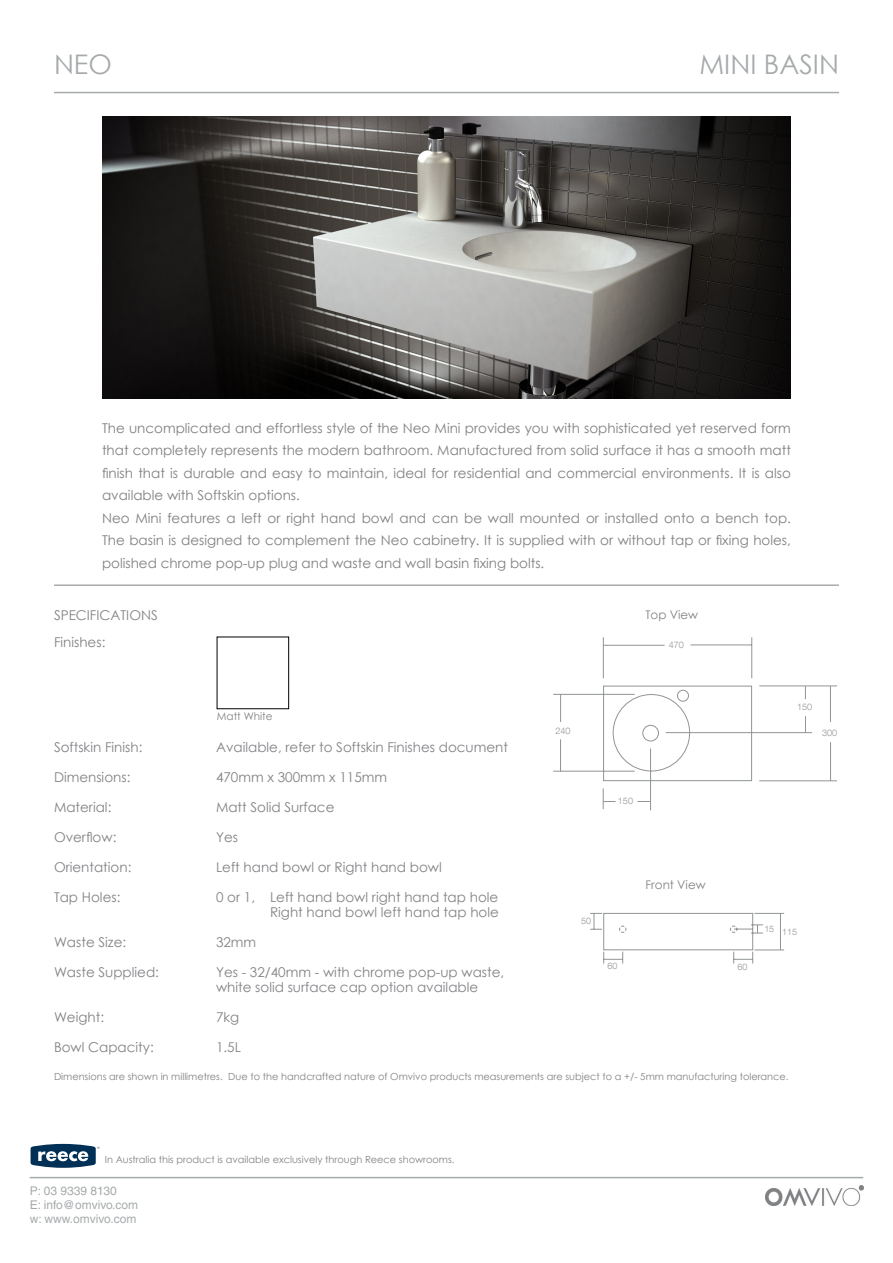
<style>
.page{position:relative;width:893px;height:1263px;background:#fff}
.page>*{position:absolute;margin:0;border:0;box-sizing:border-box;transform-origin:0 0}
.t1{font:27px "Century Gothic";color:#a7aaac}
.t2{font:13.5px/22.5px "Century Gothic";color:#807f82;text-align:justify}
.t3{font:13.5px "Century Gothic";color:#818285}
.t4{font:12px "Helvetica LT Std";color:#a7aaac}
.t5{font:11.85px "Century Gothic";color:#818285}
.t6{font:10.5px "Century Gothic";color:#818285}
.t7{font:9.75px "Century Gothic";color:#818285}
.t8{font:300 9.15px "Helvetica Neue LT Com";color:#919496}
.t9{font:300 9px "Helvetica Neue LT Com";color:#919496}
</style>
<div class="page">
<hr style="left:30px;top:1177px;width:833px;height:1px;background:#a7aaac">
<hr style="left:54px;top:92px;width:785px;height:1px;background:#a7aaac">
<img style="left:766px;top:1186px;width:97px;height:20px">
<img style="left:102px;top:117px;width:689px;height:282px">
<hr style="left:54px;top:584px;width:785px;height:2px;background:#a7aaac">
<svg style="left:31px;top:1144px;width:68px;height:24px"></svg>
<svg style="left:553px;top:637px;width:284px;height:174px"></svg>
<svg style="left:665px;top:686px;width:147px;height:47px"></svg>
<svg style="left:638px;top:801px;width:12px;height:1px"></svg>
<svg style="left:590px;top:913px;width:194px;height:51px"></svg>
<p class="t1" style="left:54px;top:46px;width:59px">NEO</p>
<p class="t1" style="left:699px;top:46px;width:141px">MINI BASIN</p>
<p class="t2" style="left:102px;top:416px;width:690px">The uncomplicated and effortless style of the Neo Mini provides you with sophisticated yet reserved form that completely represents the modern bathroom. Manufactured from solid surface it has a smooth matt finish that is durable and easy to maintain, ideal for residential and commercial environments. It is also available with Softskin options.</p>
<p class="t2" style="left:102px;top:506px;width:690px">Neo Mini features a left or right hand bowl and can be wall mounted or installed onto a bench top.<br>The basin is designed to complement the Neo cabinetry. It is supplied with or without tap or fixing holes, polished chrome pop-up plug and waste and wall basin fixing bolts.</p>
<p class="t3" style="left:54px;top:606px;width:105px">SPECIFICATIONS</p>
<p class="t5" style="left:645px;top:606px;width:54px">Top View</p>
<p class="t3" style="left:54px;top:633px;width:53px">Finishes:</p>
<p class="t8" style="left:669px;top:639px;width:17px">470</p>
<p class="t6" style="left:217px;top:709px;width:57px">Matt White</p>
<p class="t8" style="left:797px;top:701px;width:17px">150</p>
<p class="t3" style="left:54px;top:738px;width:90px">Softskin Finish:</p>
<p class="t3" style="left:216px;top:738px;width:294px">Available, refer to Softskin Finishes document</p>
<p class="t3" style="left:54px;top:768px;width:78px">Dimensions:</p>
<p class="t3" style="left:216px;top:768px;width:173px">470mm x 300mm x 115mm</p>
<p class="t3" style="left:54px;top:798px;width:59px">Material:</p>
<p class="t3" style="left:216px;top:798px;width:120px">Matt Solid Surface</p>
<p class="t3" style="left:54px;top:828px;width:64px">Overflow:</p>
<p class="t3" style="left:216px;top:828px;width:24px">Yes</p>
<p class="t3" style="left:54px;top:858px;width:79px">Orientation:</p>
<p class="t3" style="left:216px;top:858px;width:227px">Left hand bowl or Right hand bowl</p>
<p class="t3" style="left:54px;top:888px;width:68px">Tap Holes:</p>
<p class="t3" style="left:216px;top:888px;width:284px">0 or 1, Left hand bowl right hand tap hole</p>
<p class="t3" style="left:270px;top:903px;width:230px">Right hand bowl left hand tap hole</p>
<p class="t3" style="left:54px;top:933px;width:74px">Waste Size:</p>
<p class="t3" style="left:216px;top:933px;width:42px">32mm</p>
<p class="t3" style="left:54px;top:963px;width:107px">Waste Supplied:</p>
<p class="t3" style="left:216px;top:963px;width:290px">Yes - 32/40mm - with chrome pop-up waste,</p>
<p class="t3" style="left:216px;top:978px;width:264px">white solid surface cap option available</p>
<p class="t3" style="left:54px;top:1008px;width:52px">Weight:</p>
<p class="t3" style="left:216px;top:1008px;width:25px">7kg</p>
<p class="t3" style="left:54px;top:1038px;width:101px">Bowl Capacity:</p>
<p class="t3" style="left:216px;top:1038px;width:26px">1.5L</p>
<p class="t8" style="left:555px;top:725px;width:17px">240</p>
<p class="t8" style="left:822px;top:727px;width:17px">300</p>
<p class="t8" style="left:618px;top:795px;width:17px">150</p>
<p class="t9" style="left:581px;top:915px;width:11px">50</p>
<p class="t5" style="left:645px;top:877px;width:62px">Front View</p>
<p class="t9" style="left:608px;top:960px;width:11px">60</p>
<p class="t9" style="left:737px;top:961px;width:11px">60</p>
<p class="t9" style="left:764px;top:927px;width:34px">15 115</p>
<p class="t7" style="left:54px;top:1070px;width:736px">Dimensions are shown in millimetres. Due to the handcrafted nature of Omvivo products measurements are subject to a +/- 5mm manufacturing tolerance.</p>
<p class="t7" style="left:105px;top:1153px;width:351px">In Australia this product is available exclusively through Reece showrooms.</p>
<p class="t4" style="left:30px;top:1183px;width:88px">P: 03 9339 8130</p>
<p class="t4" style="left:30px;top:1198px;width:110px">E: info@omvivo.com</p>
<p class="t4" style="left:30px;top:1212px;width:108px">w: www.omvivo.com</p>
</div>
